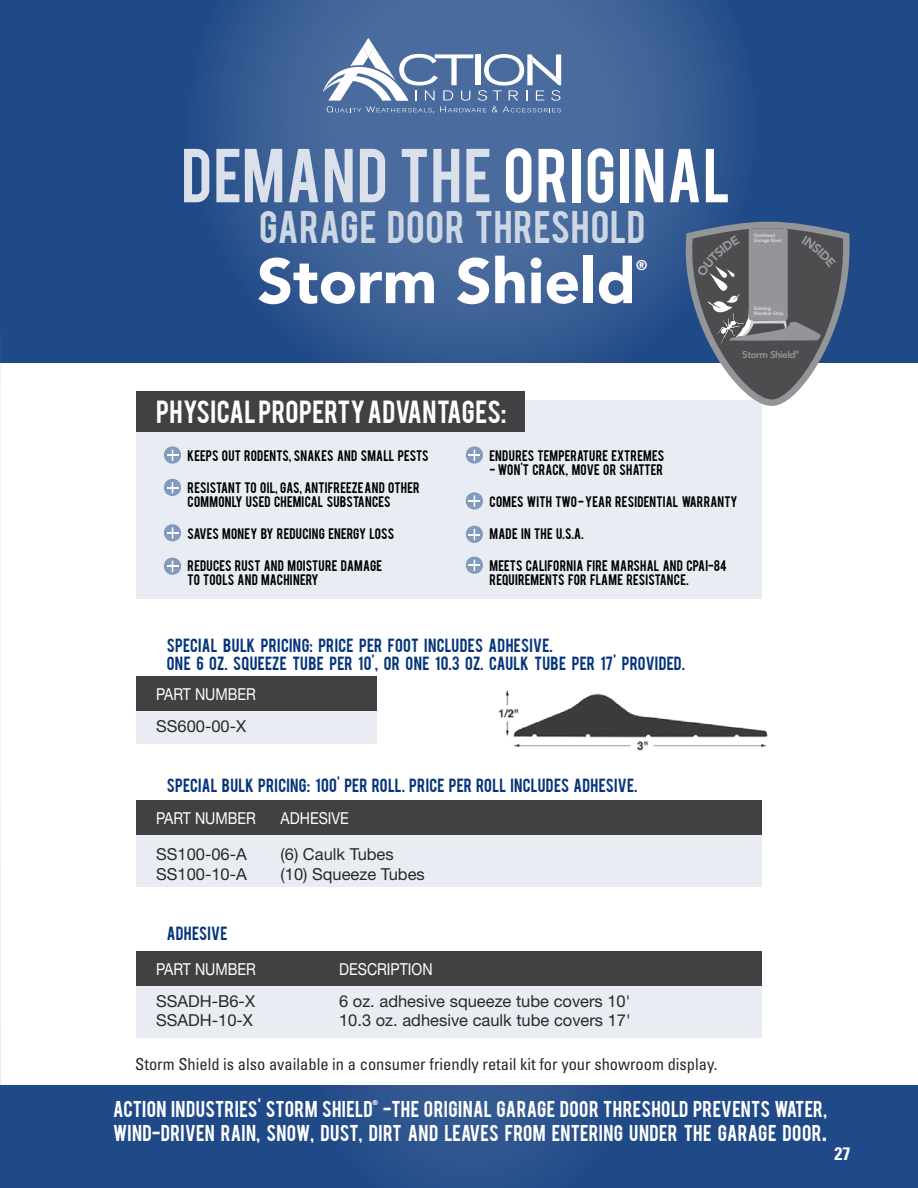
<style>
.page{position:relative;width:918px;height:1188px;background:#fff}
.page>*{position:absolute;margin:0;border:0;box-sizing:border-box;transform-origin:0 0}
.t1{font:900 62.85px "Avenir";color:#fff}
.t2{font:60px "Bebas";letter-spacing:.025em;color:#dae1eb}
.t3{font:36px "Bebas";letter-spacing:.02em;color:#cdd7e4}
.t4{font:25.2px "Bebas";letter-spacing:.015em;color:#fff}
.t5{font:18px/24px "Bebas";letter-spacing:.02em;color:#fff;text-align:right}
.t6{font:700 condensed 18px "Univers";color:#fff}
.t7{font:16.5px "Helvetica Neue";color:#292829}
.t8{font:condensed 16.5px "Univers";color:#292829}
.t9{font:16.5px "Helvetica Neue";color:#fff;scale:.86 1}
.t10{font:15px/18px "Bebas";letter-spacing:.02em;color:#06357a}
.t11{font:900 13.95px "Avenir";color:#fff}
.t12{font:12px/14.4px "Bebas";letter-spacing:.02em;color:#000}
.t13{font:800 9.75px "Avenir";letter-spacing:-.05em;color:#939598}
.t14{font:900 7.05px "Avenir";color:#fff}
.t15{font:900 4.95px/4.9px "Avenir";letter-spacing:-.05em;color:#d1d3d4}
.s1{color:#fff}
.s2{font-size:24px}
</style>
<div class="page">
<div style="left:0;top:0;width:918px;height:363px;background:#1f4987"></div>
<svg style="left:181px;top:0;width:583px;height:392px"></svg>
<div style="left:0;top:1086px;width:918px;height:102px;background:#1f4987"></div>
<svg style="left:323px;top:38px;width:238px;height:76px;background:#718bb3"></svg>
<svg style="left:307px;top:1085px;width:330px;height:101px;fill:#2a528d"></svg>
<div style="left:136px;top:400px;width:626px;height:199px;background:#e4e9f0"></div>
<div style="left:136px;top:676px;width:241px;height:68px;background:#e4e9f0"></div>
<div style="left:136px;top:951px;width:626px;height:87px;background:#e4e9f0"></div>
<div style="left:136px;top:392px;width:389px;height:40px;background:#414042"></div>
<div style="left:136px;top:676px;width:241px;height:35px;background:#414042"></div>
<div style="left:136px;top:951px;width:626px;height:34px;background:#414042"></div>
<svg style="left:164px;top:446px;width:17px;height:18px"></svg>
<svg style="left:164px;top:479px;width:17px;height:17px"></svg>
<svg style="left:164px;top:524px;width:17px;height:18px"></svg>
<svg style="left:164px;top:557px;width:17px;height:18px"></svg>
<svg style="left:465px;top:446px;width:18px;height:18px"></svg>
<svg style="left:465px;top:492px;width:18px;height:18px"></svg>
<svg style="left:465px;top:525px;width:18px;height:18px"></svg>
<svg style="left:465px;top:556px;width:18px;height:18px"></svg>
<svg style="left:684px;top:222px;width:166px;height:184px"></svg>
<div style="left:136px;top:800px;width:626px;height:87px;background:#e4e9f0"></div>
<div style="left:136px;top:800px;width:626px;height:34px;background:#414042"></div>
<img style="left:498px;top:690px;width:270px;height:61px">
<svg style="left:0;top:363px;width:1px;height:723px"></svg>
<h2 class="t2" style="left:181px;top:132px;width:551px">DEMAND THE <span class="s1">ORIGINAL</span></h2>
<h3 class="t3" style="left:259px;top:201px;width:388px">GARAGE DOOR THRESHOLD</h3>
<h1 class="t1" style="left:257px;top:243px;width:381px">Storm Shield</h1>
<p class="t11" style="left:636px;top:256px;width:13px">®</p>
<p class="t15" style="left:754px;top:232px;width:29px">Overhead<br>Garage Door</p>
<p class="t15" style="left:754px;top:305px;width:31px">Existing<br>Weather Strip</p>
<p class="t13" style="left:742px;top:349px;width:58px">Storm Shield<sup>®</sup></p>
<h3 class="t4" style="left:156px;top:394px;width:352px">PHYSICAL PROPERTY ADVANTAGES:</h3>
<p class="t12" style="left:188px;top:448px;width:243px">KEEPS OUT RODENTS, SNAKES AND SMALL PESTS</p>
<p class="t12" style="left:188px;top:479px;width:233px">RESISTANT TO OIL, GAS, ANTIFREEZE AND OTHER<br>COMMONLY USED CHEMICAL SUBSTANCES</p>
<p class="t12" style="left:188px;top:526px;width:208px">SAVES MONEY BY REDUCING ENERGY LOSS</p>
<p class="t12" style="left:188px;top:557px;width:196px">REDUCES RUST AND MOISTURE DAMAGE<br>TO TOOLS AND MACHINERY</p>
<p class="t12" style="left:490px;top:448px;width:176px">ENDURES TEMPERATURE EXTREMES</p>
<p class="t12" style="left:490px;top:462px;width:175px">- WON'T CRACK, MOVE OR SHATTER</p>
<p class="t12" style="left:490px;top:494px;width:250px">COMES WITH TWO - YEAR RESIDENTIAL WARRANTY</p>
<p class="t12" style="left:490px;top:526px;width:96px">MADE IN THE U.S.A.</p>
<p class="t12" style="left:490px;top:557px;width:239px">MEETS CALIFORNIA FIRE MARSHAL AND CPAI-84<br>REQUIREMENTS FOR FLAME RESISTANCE.</p>
<p class="t10" style="left:167px;top:635px;width:520px">SPECIAL BULK PRICING: PRICE PER FOOT INCLUDES ADHESIVE.<br>ONE 6 OZ. SQUEEZE TUBE PER 10', OR ONE 10.3 OZ. CAULK TUBE PER 17' PROVIDED.</p>
<h3 class="t9" style="left:156px;top:685px;width:118px">PART NUMBER</h3>
<h3 class="t7" style="left:156px;top:716px;width:92px">SS600-00-X</h3>
<p class="t10" style="left:167px;top:776px;width:472px">SPECIAL BULK PRICING: 100' PER ROLL. PRICE PER ROLL INCLUDES ADHESIVE.</p>
<h3 class="t9" style="left:156px;top:808px;width:118px">PART NUMBER</h3>
<h3 class="t9" style="left:281px;top:808px;width:81px">ADHESIVE</h3>
<h3 class="t7" style="left:156px;top:844px;width:92px">SS100-06-A</h3>
<h3 class="t7" style="left:281px;top:844px;width:115px">(6) Caulk Tubes</h3>
<h3 class="t7" style="left:156px;top:864px;width:92px">SS100-10-A</h3>
<h3 class="t7" style="left:281px;top:864px;width:146px">(10) Squeeze Tubes</h3>
<p class="t10" style="left:167px;top:923px;width:62px">ADHESIVE</p>
<h3 class="t9" style="left:156px;top:959px;width:118px">PART NUMBER</h3>
<h3 class="t9" style="left:339px;top:959px;width:110px">DESCRIPTION</h3>
<h3 class="t7" style="left:156px;top:991px;width:100px">SSADH-B6-X</h3>
<h3 class="t7" style="left:339px;top:991px;width:293px">6 oz. adhesive squeeze tube covers 10'</h3>
<h3 class="t7" style="left:156px;top:1011px;width:98px">SSADH-10-X</h3>
<h3 class="t7" style="left:339px;top:1011px;width:293px">10.3 oz. adhesive caulk tube covers 17'</h3>
<h3 class="t8" style="left:135px;top:1054px;width:584px">Storm Shield is also available in a consumer friendly retail kit for your showroom display.</h3>
<h3 class="t5" style="left:113px;top:1096px;width:261px">ACTION INDUSTRIES' STORM SHIELD</h3>
<p class="t14" style="left:373px;top:1099px;width:7px">®</p>
<h3 class="t5" style="left:113px;top:1096px;width:716px">-THE ORIGINAL GARAGE DOOR THRESHOLD PREVENTS WATER,<br>WIND-DRIVEN RAIN, SNOW, DUST, DIRT AND LEAVES FROM ENTERING UNDER THE GARAGE DOOR<span class="s2">.</span></h3>
<h3 class="t6" style="left:835px;top:1143px;width:17px">27</h3>
</div>
